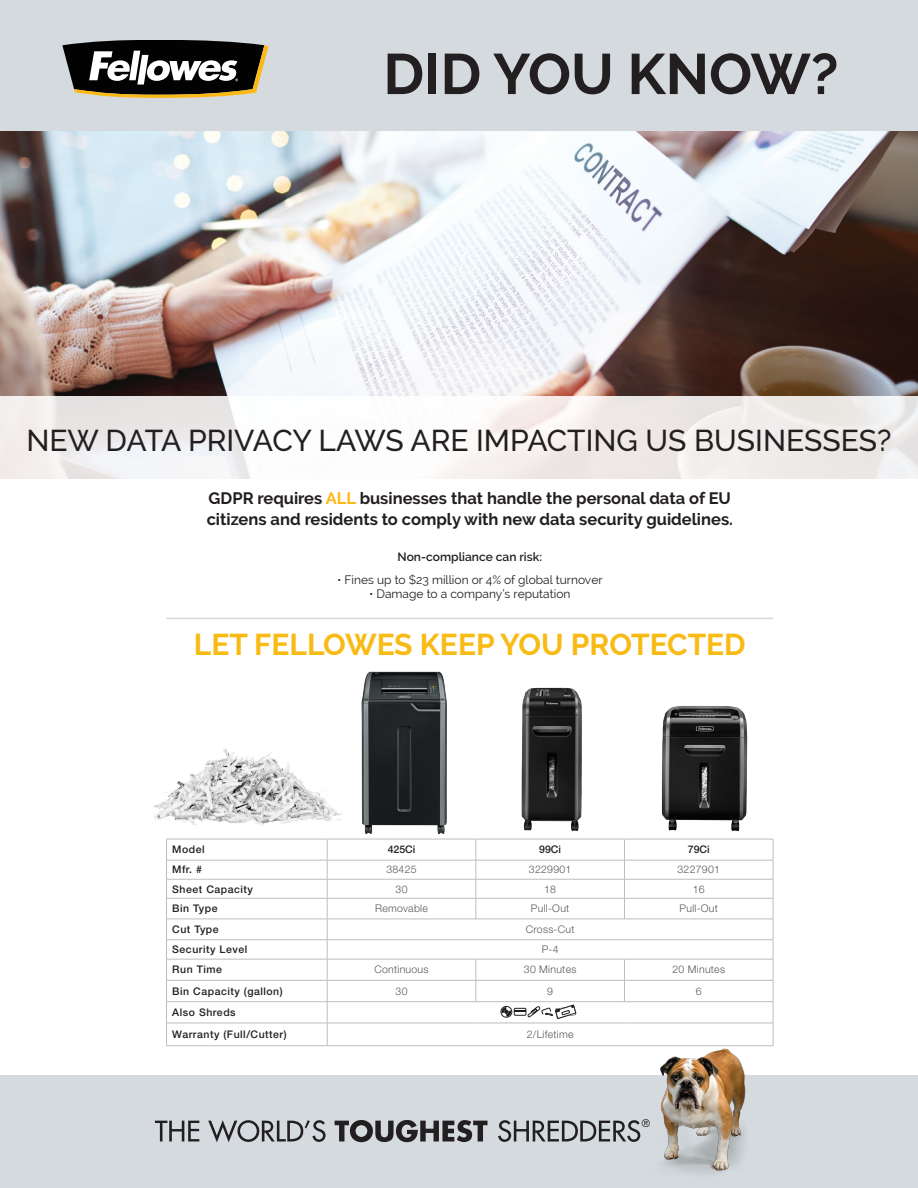
<style>
.page{position:relative;width:918px;height:1188px;background:#fff}
.page>*{position:absolute;margin:0;border:0;box-sizing:border-box;transform-origin:0 0}
.t1{font:700 57px "Raleway";color:#231f20}
.t2{font:500 30px "Raleway";color:#231f20}
.t3{font:700 30px "Raleway";color:#f8bb15}
.t4{font:700 16.5px/21px "Raleway";color:#231f20}
.t5{font:12px "Raleway";color:#231f20}
.t6{font:600 12px "Raleway";color:#231f20}
.t7{font:500 10.5px/22px "Helvetica Neue LT Std";letter-spacing:.05em;color:#231f20}
.t8{font:300 10.5px "Helvetica Neue LT Std";letter-spacing:.025em;color:#57585a}
.t9{font:10.35px "Futura";color:#231f20}
.s1{color:#fcb814}
</style>
<div class="page">
<div style="left:0;top:0;width:918px;height:132px;background:#d4dade"></div>
<div style="left:0;top:1075px;width:918px;height:113px;background:#d4dade"></div>
<img style="left:639px;top:1046px;width:125px;height:128px">
<svg style="left:155px;top:1121px;width:44px;height:20px"></svg>
<svg style="left:208px;top:1120px;width:118px;height:22px"></svg>
<svg style="left:335px;top:1120px;width:153px;height:22px"></svg>
<svg style="left:498px;top:1120px;width:142px;height:22px"></svg>
<img style="left:361px;top:671px;width:86px;height:163px">
<img style="left:661px;top:706px;width:87px;height:126px">
<img style="left:521px;top:687px;width:61px;height:144px">
<svg style="left:167px;top:840px;width:606px;height:205px"></svg>
<hr style="left:327px;top:839px;width:149px;height:1px;background:#bcbdc0">
<hr style="left:476px;top:839px;width:148px;height:1px;background:#bcbdc0">
<hr style="left:624px;top:839px;width:149px;height:1px;background:#bcbdc0">
<hr style="left:166px;top:860px;width:161px;height:1px;background:#bcbdc0">
<hr style="left:327px;top:860px;width:149px;height:1px;background:#bcbdc0">
<hr style="left:476px;top:860px;width:148px;height:1px;background:#bcbdc0">
<hr style="left:624px;top:860px;width:149px;height:1px;background:#bcbdc0">
<hr style="left:166px;top:879px;width:161px;height:1px;background:#bcbdc0">
<hr style="left:327px;top:879px;width:149px;height:1px;background:#bcbdc0">
<hr style="left:476px;top:879px;width:148px;height:1px;background:#bcbdc0">
<hr style="left:624px;top:879px;width:149px;height:1px;background:#bcbdc0">
<hr style="left:166px;top:898px;width:161px;height:1px;background:#bcbdc0">
<hr style="left:327px;top:898px;width:149px;height:1px;background:#bcbdc0">
<hr style="left:476px;top:898px;width:148px;height:1px;background:#bcbdc0">
<svg style="left:476px;top:839px;width:1px;height:80px"></svg>
<hr style="left:624px;top:898px;width:149px;height:1px;background:#bcbdc0">
<svg style="left:624px;top:840px;width:1px;height:79px"></svg>
<hr style="left:166px;top:919px;width:161px;height:1px;background:#bcbdc0">
<hr style="left:327px;top:919px;width:149px;height:1px;background:#bcbdc0">
<hr style="left:476px;top:919px;width:149px;height:1px;background:#bcbdc0">
<hr style="left:166px;top:939px;width:161px;height:1px;background:#bcbdc0">
<hr style="left:327px;top:939px;width:149px;height:1px;background:#bcbdc0">
<hr style="left:476px;top:939px;width:148px;height:1px;background:#bcbdc0">
<hr style="left:624px;top:939px;width:149px;height:1px;background:#bcbdc0">
<hr style="left:166px;top:959px;width:161px;height:1px;background:#bcbdc0">
<hr style="left:327px;top:959px;width:149px;height:1px;background:#bcbdc0">
<hr style="left:476px;top:959px;width:148px;height:1px;background:#bcbdc0">
<hr style="left:624px;top:959px;width:149px;height:1px;background:#bcbdc0">
<hr style="left:166px;top:980px;width:161px;height:1px;background:#bcbdc0">
<hr style="left:327px;top:980px;width:149px;height:1px;background:#bcbdc0">
<hr style="left:476px;top:980px;width:148px;height:1px;background:#bcbdc0">
<svg style="left:476px;top:959px;width:1px;height:42px"></svg>
<hr style="left:624px;top:980px;width:149px;height:1px;background:#bcbdc0">
<svg style="left:624px;top:960px;width:1px;height:41px"></svg>
<hr style="left:166px;top:1001px;width:161px;height:1px;background:#bcbdc0">
<hr style="left:327px;top:1001px;width:149px;height:1px;background:#bcbdc0">
<hr style="left:476px;top:1001px;width:148px;height:1px;background:#bcbdc0">
<hr style="left:624px;top:1001px;width:149px;height:1px;background:#bcbdc0">
<hr style="left:166px;top:1023px;width:161px;height:1px;background:#bcbdc0">
<svg style="left:166px;top:844px;width:1px;height:201px"></svg>
<hr style="left:327px;top:1023px;width:149px;height:1px;background:#bcbdc0">
<svg style="left:327px;top:844px;width:1px;height:201px"></svg>
<hr style="left:476px;top:1023px;width:148px;height:1px;background:#bcbdc0">
<hr style="left:624px;top:1023px;width:149px;height:1px;background:#bcbdc0">
<hr style="left:166px;top:1045px;width:161px;height:1px;background:#bcbdc0">
<hr style="left:327px;top:1045px;width:149px;height:1px;background:#bcbdc0">
<hr style="left:476px;top:1045px;width:148px;height:1px;background:#bcbdc0">
<hr style="left:624px;top:1045px;width:149px;height:1px;background:#bcbdc0">
<hr style="left:625px;top:919px;width:148px;height:1px;background:#bcbdc0">
<svg style="left:773px;top:839px;width:1px;height:207px"></svg>
<div style="left:501px;top:1006px;width:11px;height:11px;border:1px solid #231f20;border-radius:50%"></div>
<svg style="left:502px;top:1005px;width:74px;height:14px"></svg>
<img style="left:0;top:132px;width:918px;height:264px">
<svg style="left:0;top:396px;width:918px;height:83px;fill:#f2eeed"></svg>
<img style="left:153px;top:749px;width:205px;height:95px">
<svg style="left:62px;top:40px;width:206px;height:57px;background:#575449"></svg>
<hr style="left:166px;top:618px;width:607px;height:1px;background:#d4dade">
<h1 class="t1" style="left:383px;top:41px;width:457px">DID YOU KNOW?</h1>
<h2 class="t2" style="left:26px;top:424px;width:867px">NEW DATA PRIVACY LAWS ARE IMPACTING US BUSINESSES?</h2>
<h3 class="t4" style="left:207px;top:488px;width:528px">GDPR requires <span class="s1">ALL</span> businesses that handle the personal data of EU citizens and residents to comply with new data security guidelines.</h3>
<p class="t6" style="left:398px;top:549px;width:146px">Non-compliance can risk:</p>
<p class="t5" style="left:337px;top:573px;width:267px">• Fines up to $23 million or 4% of global turnover</p>
<p class="t5" style="left:369px;top:587px;width:203px">• Damage to a company’s reputation</p>
<h2 class="t3" style="left:194px;top:627px;width:553px">LET FELLOWES KEEP YOU PROTECTED</h2>
<p class="t7" style="left:172px;top:839px;width:34px">Model</p>
<p class="t7" style="left:388px;top:839px;width:29px">425Ci</p>
<p class="t7" style="left:539px;top:839px;width:23px">99Ci</p>
<p class="t7" style="left:688px;top:839px;width:23px">79Ci</p>
<p class="t7" style="left:172px;top:859px;width:31px">Mfr. #</p>
<p class="t8" style="left:386px;top:863px;width:32px">38425</p>
<p class="t8" style="left:529px;top:863px;width:44px">3229901</p>
<p class="t8" style="left:678px;top:863px;width:44px">3227901</p>
<p class="t7" style="left:172px;top:878px;width:82px">Sheet Capacity</p>
<p class="t8" style="left:396px;top:882px;width:13px">30</p>
<p class="t8" style="left:544px;top:882px;width:13px">18</p>
<p class="t8" style="left:693px;top:882px;width:13px">16</p>
<p class="t7" style="left:172px;top:897px;width:47px">Bin Type</p>
<p class="t8" style="left:375px;top:902px;width:54px">Removable</p>
<p class="t8" style="left:531px;top:902px;width:40px">Pull-Out</p>
<p class="t8" style="left:680px;top:902px;width:40px">Pull-Out</p>
<p class="t7" style="left:172px;top:918px;width:48px">Cut Type</p>
<p class="t8" style="left:526px;top:923px;width:50px">Cross-Cut</p>
<p class="t7" style="left:172px;top:938px;width:77px">Security Level</p>
<p class="t8" style="left:542px;top:943px;width:18px">P-4</p>
<p class="t7" style="left:172px;top:959px;width:51px">Run Time</p>
<p class="t8" style="left:375px;top:963px;width:56px">Continuous</p>
<p class="t8" style="left:524px;top:963px;width:54px">30 Minutes</p>
<p class="t8" style="left:673px;top:963px;width:54px">20 Minutes</p>
<p class="t7" style="left:172px;top:980px;width:112px">Bin Capacity (gallon)</p>
<p class="t8" style="left:396px;top:985px;width:13px">30</p>
<p class="t8" style="left:547px;top:985px;width:7px">9</p>
<p class="t8" style="left:696px;top:985px;width:7px">6</p>
<p class="t7" style="left:172px;top:1001px;width:116px">Also Shreds<br>Warranty (Full/Cutter)</p>
<p class="t8" style="left:527px;top:1028px;width:48px">2/Lifetime</p>
<p class="t9" style="left:642px;top:1116px;width:10px">®</p>
</div>
